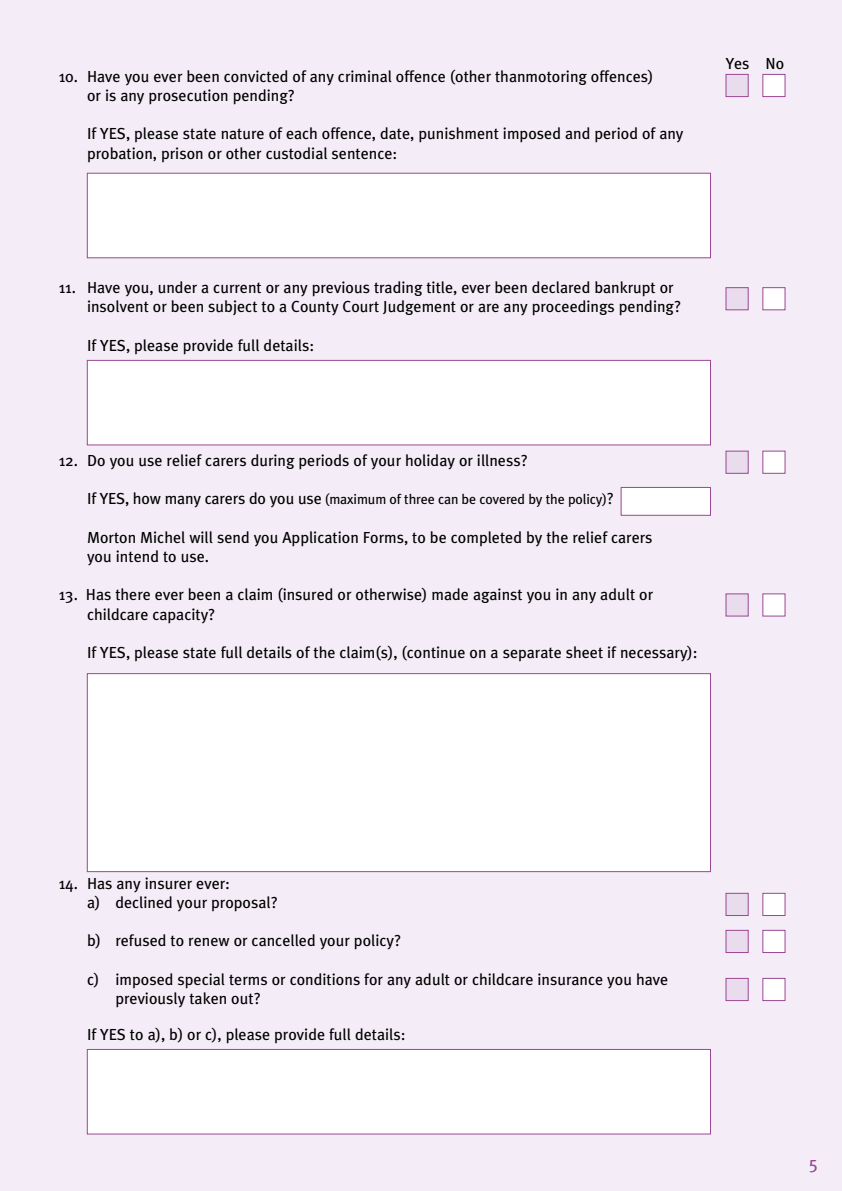
<style>
.page{position:relative;width:842px;height:1191px;background:#f4edf7}
.page>*{position:absolute;margin:0;border:0;box-sizing:border-box;transform-origin:0 0}
.t1{font:18px "Meta Plus";color:#9b4794}
.t2{font:16px/19.2px "Meta Plus";color:#000}
.t3{font:14px "Meta Plus";letter-spacing:-.01em;color:#000}
.s1{font-size:16px}
</style>
<div class="page">
<div style="left:726px;top:74px;width:22px;height:23px;background:#e9dced;border:1px solid #9b4794"></div>
<div style="left:763px;top:74px;width:22px;height:23px;background:#fff;border:1px solid #9b4794"></div>
<div style="left:726px;top:287px;width:22px;height:23px;background:#e9dced;border:1px solid #9b4794"></div>
<div style="left:763px;top:287px;width:22px;height:23px;background:#fff"></div>
<div style="left:726px;top:451px;width:22px;height:22px;background:#e9dced"></div>
<div style="left:763px;top:451px;width:22px;height:22px;background:#fff"></div>
<div style="left:726px;top:593px;width:22px;height:23px;background:#e9dced"></div>
<div style="left:763px;top:593px;width:22px;height:23px;background:#fff"></div>
<div style="left:726px;top:893px;width:22px;height:22px;background:#e9dced"></div>
<div style="left:763px;top:893px;width:22px;height:22px;background:#fff"></div>
<div style="left:726px;top:930px;width:22px;height:22px;background:#e9dced"></div>
<div style="left:763px;top:930px;width:22px;height:22px;background:#fff"></div>
<div style="left:726px;top:978px;width:22px;height:22px;background:#e9dced"></div>
<div style="left:763px;top:978px;width:22px;height:22px;background:#fff"></div>
<div style="left:87px;top:173px;width:624px;height:85px;background:#fff;border:1px solid #9b4794"></div>
<div style="left:87px;top:360px;width:624px;height:85px;background:#fff;border:1px solid #9b4794"></div>
<div style="left:87px;top:1049px;width:624px;height:85px;background:#fff;border:1px solid #9b4794"></div>
<div style="left:87px;top:673px;width:624px;height:199px;background:#fff;border:1px solid #9b4794"></div>
<div style="left:621px;top:487px;width:90px;height:28px;background:#fff;border:1px solid #9b4794"></div>
<p class="t2" style="left:87px;top:66px;width:568px;text-indent:-28px">10. Have you ever been convicted of any criminal offence (other thanmotoring offences) or is any prosecution pending?</p>
<p class="t2" style="left:87px;top:124px;width:598px">If YES, please state nature of each offence, date, punishment imposed and period of any probation, prison or other custodial sentence:</p>
<p class="t2" style="left:726px;top:54px;width:60px">Yes No</p>
<p class="t2" style="left:87px;top:278px;width:596px;text-indent:-28px">11. Have you, under a current or any previous trading title, ever been declared bankrupt or insolvent or been subject to a County Court Judgement or are any proceedings pending?</p>
<p class="t2" style="left:87px;top:335px;width:229px">If YES, please provide full details:</p>
<p class="t2" style="left:59px;top:450px;width:471px">12. Do you use relief carers during periods of your holiday or illness?</p>
<p class="t3" style="left:87px;top:491px;width:528px"><span class="s1">If YES, how many carers do you use</span> (maximum of three can be covered by the policy)<span class="s1">?</span></p>
<p class="t2" style="left:87px;top:527px;width:567px">Morton Michel will send you Application Forms, to be completed by the relief carers you intend to use.</p>
<p class="t2" style="left:87px;top:585px;width:568px;text-indent:-28px">13. Has there ever been a claim (insured or otherwise) made against you in any adult or childcare capacity?</p>
<p class="t2" style="left:87px;top:642px;width:612px">If YES, please state full details of the claim(s), (continue on a separate sheet if necessary):</p>
<p class="t2" style="left:87px;top:873px;width:192px;text-indent:-28px">14. Has any insurer ever:<br>a) declined your proposal?</p>
<p class="t2" style="left:87px;top:930px;width:316px">b) refused to renew or cancelled your policy?</p>
<p class="t2" style="left:115px;top:969px;width:554px;text-indent:-28px">c) imposed special terms or conditions for any adult or childcare insurance you have previously taken out?</p>
<p class="t2" style="left:87px;top:1024px;width:320px">If YES to a), b) or c), please provide full details:</p>
<p class="t1" style="left:809px;top:1152px;width:11px">5</p>
</div>
